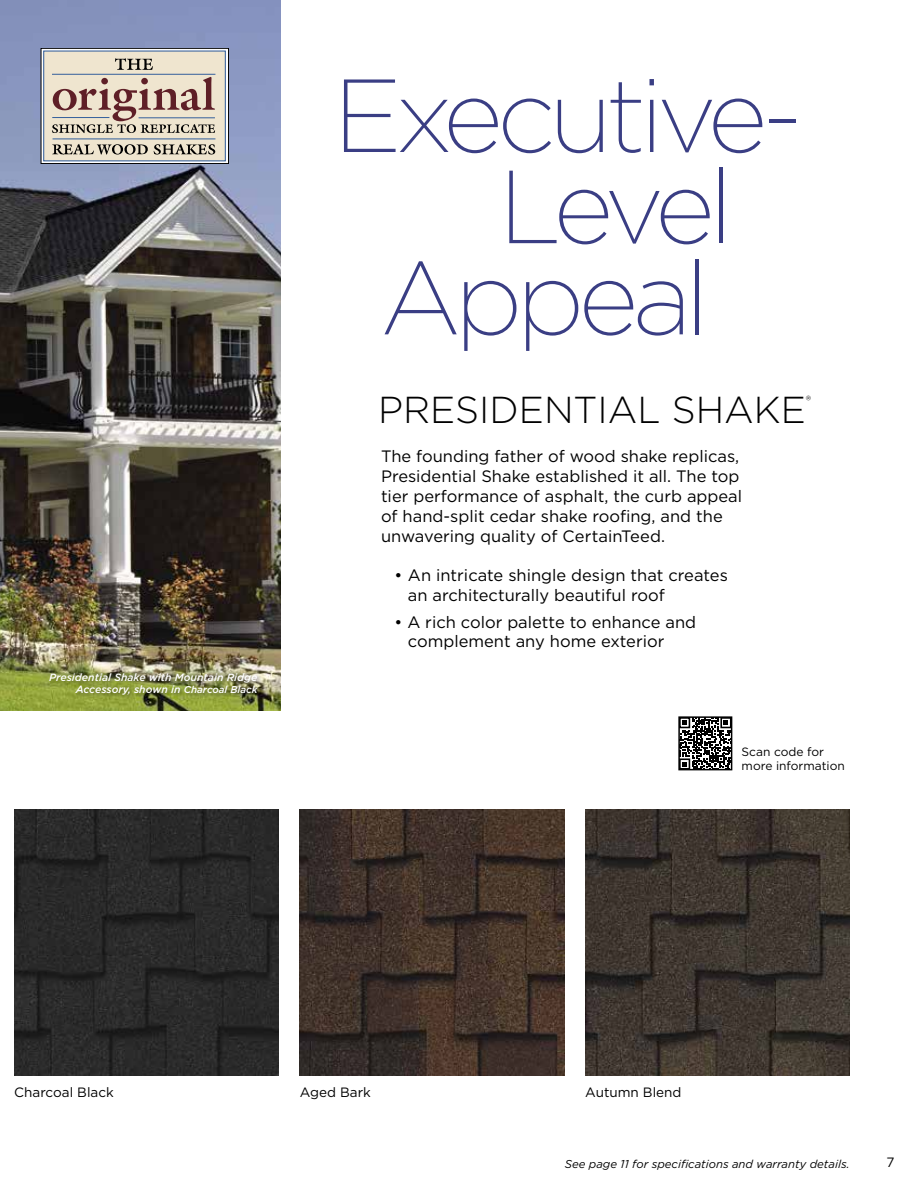
<style>
.page{position:relative;width:918px;height:1188px;background:#fff}
.page>*{position:absolute;margin:0;border:0;box-sizing:border-box;transform-origin:0 0}
.t1{font:200 103.65px "Gotham";letter-spacing:-.06em;color:#3a3e84}
.t2{font:300 37.5px "Gotham";color:#000}
.t3{font:16.5px/19.8px "Gotham";color:#000}
.t4{font:13.5px "Gotham";color:#000}
.t5{font:300 13.05px "Gotham";color:#000}
.t6{font:12px/14.4px "Gotham";color:#000}
.t7{font:italic 11.4px "Gotham";color:#000}
.t8{font:italic 500 10.5px/12.6px "Gotham";color:#fff;text-align:right}
.s1{font-size:9.9px}
</style>
<div class="page">
<img style="left:0;top:0;width:281px;height:711px">
<svg style="left:681px;top:719px;width:48px;height:48px"></svg>
<div style="left:678px;top:716px;width:54px;height:54px;border:2px solid #000"></div>
<div style="left:41px;top:48px;width:188px;height:116px;background:linear-gradient(to right,#9cb0cd,#9bb0cd)"></div>
<div style="left:41px;top:48px;width:188px;height:116px;border:1px solid #000"></div>
<div style="left:43px;top:51px;width:183px;height:110px;background:#efe5cf;border:1px solid #335f9b"></div>
<svg style="left:115px;top:58px;width:38px;height:12px"></svg>
<svg style="left:52px;top:77px;width:163px;height:56px"></svg>
<hr style="left:52px;top:117px;width:57px;height:1px;background:#335f9b">
<hr style="left:139px;top:117px;width:76px;height:1px;background:#335f9b">
<hr style="left:52px;top:74px;width:163px;height:1px;background:#335f9b">
<hr style="left:53px;top:138px;width:162px;height:1px;background:#335f9b">
<svg style="left:52px;top:144px;width:96px;height:11px"></svg>
<svg style="left:154px;top:144px;width:61px;height:11px"></svg>
<img style="left:300px;top:810px;width:264px;height:266px">
<img style="left:585px;top:810px;width:265px;height:266px">
<img style="left:14px;top:810px;width:265px;height:266px">
<div style="left:48px;top:672px;width:215px;height:28px;background:#000;opacity:.4"></div>
<p class="t8" style="left:49px;top:671px;width:210px">Presidential Shake with Mountain Ridge<br>Accessory, shown in <span class="s1">Charcoal Black</span></p>
<h1 class="t1" style="left:333px;top:51px;width:471px">Executive-</h1>
<h1 class="t1" style="left:499px;top:142px;width:236px">Level</h1>
<h1 class="t1" style="left:380px;top:233px;width:330px">Appeal</h1>
<h2 class="t2" style="left:378px;top:387px;width:429px">PRESIDENTIAL SHAKE</h2>
<p class="t5" style="left:806px;top:393px;width:7px">®</p>
<p class="t3" style="left:381px;top:446px;width:363px">The founding father of wood shake replicas, Presidential Shake established it all. The top tier performance of asphalt, the curb appeal of hand-split cedar shake roofing, and the unwavering quality of CertainTeed.</p>
<p class="t3" style="left:408px;top:565px;width:321px;text-indent:-13px">• An intricate shingle design that creates an architecturally beautiful roof</p>
<p class="t3" style="left:408px;top:612px;width:290px;text-indent:-13px">• A rich color palette to enhance and complement any home exterior</p>
<p class="t6" style="left:742px;top:744px;width:105px">Scan code for more information</p>
<p class="t4" style="left:14px;top:1084px;width:101px">Charcoal Black</p>
<p class="t4" style="left:300px;top:1084px;width:73px">Aged Bark</p>
<p class="t4" style="left:585px;top:1084px;width:98px">Autumn Blend</p>
<p class="t7" style="left:565px;top:1157px;width:286px">See page 11 for specifications and warranty details.</p>
<p class="t4" style="left:887px;top:1153px;width:10px">7</p>
</div>
